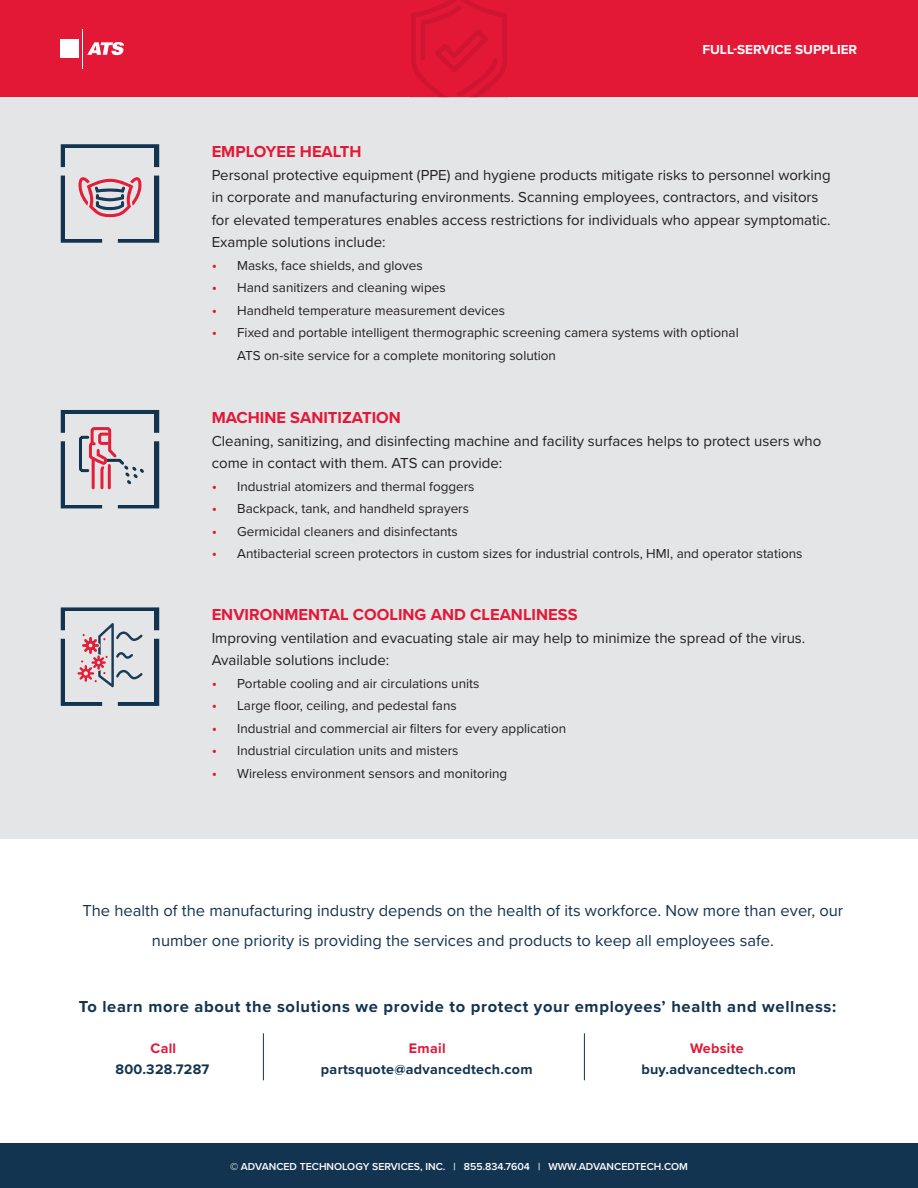
<style>
.page{position:relative;width:918px;height:1188px;background:#fff}
.page>*{position:absolute;margin:0;border:0;box-sizing:border-box;transform-origin:0 0}
.t1{font:16.5px/30px "Proxima Nova";color:#133450;text-align:center}
.t2{font:700 16.5px "Proxima Nova";letter-spacing:.04em;color:#133450}
.t3{font:700 16.5px "Proxima Nova";color:#e31837}
.t4{font:15px/22.5px "Proxima Nova";color:#231f20}
.t5{font:700 14.25px "Proxima Nova";letter-spacing:.02em;color:#133450}
.t6{font:700 14.25px "Proxima Nova";letter-spacing:.02em;color:#e31837}
.t7{font:13.5px/22.5px "Proxima Nova";color:#231f20}
.t8{font:700 13.5px "Proxima Nova";color:#fff}
.t9{font:600 10.5px "Proxima Nova";color:#fff}
.s1{font-size:15px;color:#e31837}
</style>
<div class="page">
<div style="left:0;top:97px;width:918px;height:742px;background:#e4e5e6"></div>
<div style="left:0;top:0;width:918px;height:97px;background:#e31837"></div>
<svg style="left:411px;top:0;width:96px;height:97px"></svg>
<svg style="left:87px;top:42px;width:37px;height:14px"></svg>
<div style="left:61px;top:40px;width:18px;height:18px;background:#fff"></div>
<hr style="left:82px;top:29px;width:1px;height:39px;background:#fff">
<hr style="left:584px;top:1033px;width:1px;height:47px;background:#133450">
<hr style="left:263px;top:1033px;width:1px;height:47px;background:#133450">
<svg style="left:61px;top:144px;width:98px;height:23px"></svg>
<div style="left:66px;top:148px;width:88px;height:91px;background:#e4e5e6"></div>
<svg style="left:61px;top:176px;width:98px;height:67px"></svg>
<svg style="left:61px;top:607px;width:98px;height:99px"></svg>
<svg style="left:61px;top:410px;width:98px;height:98px"></svg>
<div style="left:0;top:1143px;width:918px;height:45px;background:#133450"></div>
<p class="t8" style="left:702px;top:44px;width:156px">FULL-SERVICE SUPPLIER</p>
<p class="t3" style="left:212px;top:145px;width:151px">EMPLOYEE HEALTH</p>
<p class="t4" style="left:212px;top:164px;width:621px">Personal protective equipment (PPE) and hygiene products mitigate risks to personnel working in corporate and manufacturing environments. Scanning employees, contractors, and visitors for elevated temperatures enables access restrictions for individuals who appear symptomatic.<br>Example solutions include:</p>
<p class="t7" style="left:212px;top:255px;width:213px"><span class="s1">•</span> Masks, face shields, and gloves</p>
<p class="t7" style="left:212px;top:277px;width:235px"><span class="s1">•</span> Hand sanitizers and cleaning wipes</p>
<p class="t7" style="left:212px;top:300px;width:295px"><span class="s1">•</span> Handheld temperature measurement devices</p>
<p class="t7" style="left:237px;top:322px;width:503px;text-indent:-26px"><span class="s1">•</span> Fixed and portable intelligent thermographic screening camera systems with optional<br>ATS on-site service for a complete monitoring solution</p>
<p class="t3" style="left:212px;top:411px;width:191px">MACHINE SANITIZATION</p>
<p class="t4" style="left:212px;top:430px;width:611px">Cleaning, sanitizing, and disinfecting machine and facility surfaces helps to protect users who come in contact with them. ATS can provide:</p>
<p class="t7" style="left:212px;top:476px;width:264px"><span class="s1">•</span> Industrial atomizers and thermal foggers</p>
<p class="t7" style="left:212px;top:498px;width:259px"><span class="s1">•</span> Backpack, tank, and handheld sprayers</p>
<p class="t7" style="left:212px;top:521px;width:248px"><span class="s1">•</span> Germicidal cleaners and disinfectants</p>
<p class="t7" style="left:212px;top:543px;width:592px"><span class="s1">•</span> Antibacterial screen protectors in custom sizes for industrial controls, HMI, and operator stations</p>
<p class="t3" style="left:212px;top:608px;width:367px">ENVIRONMENTAL COOLING AND CLEANLINESS</p>
<p class="t4" style="left:212px;top:628px;width:595px">Improving ventilation and evacuating stale air may help to minimize the spread of the virus.<br>Available solutions include:</p>
<p class="t7" style="left:212px;top:673px;width:269px"><span class="s1">•</span> Portable cooling and air circulations units</p>
<p class="t7" style="left:212px;top:695px;width:247px"><span class="s1">•</span> Large floor, ceiling, and pedestal fans</p>
<p class="t7" style="left:212px;top:718px;width:356px"><span class="s1">•</span> Industrial and commercial air filters for every application</p>
<p class="t7" style="left:212px;top:740px;width:248px"><span class="s1">•</span> Industrial circulation units and misters</p>
<p class="t7" style="left:212px;top:763px;width:297px"><span class="s1">•</span> Wireless environment sensors and monitoring</p>
<p class="t1" style="left:82px;top:897px;width:762px">The health of the manufacturing industry depends on the health of its workforce. Now more than ever, our number one priority is providing the services and products to keep all employees safe.</p>
<p class="t2" style="left:79px;top:1000px;width:759px">To learn more about the solutions we provide to protect your employees’ health and wellness:</p>
<p class="t6" style="left:151px;top:1042px;width:27px">Call</p>
<p class="t6" style="left:409px;top:1042px;width:38px">Email</p>
<p class="t6" style="left:690px;top:1042px;width:55px">Website</p>
<p class="t5" style="left:115px;top:1063px;width:96px">800.328.7287</p>
<p class="t5" style="left:321px;top:1063px;width:213px">partsquote@advancedtech.com</p>
<p class="t5" style="left:641px;top:1063px;width:156px">buy.advancedtech.com</p>
<p class="t9" style="left:230px;top:1162px;width:459px">© ADVANCED TECHNOLOGY SERVICES, INC. | 855.834.7604 | WWW.ADVANCEDTECH.COM</p>
</div>
